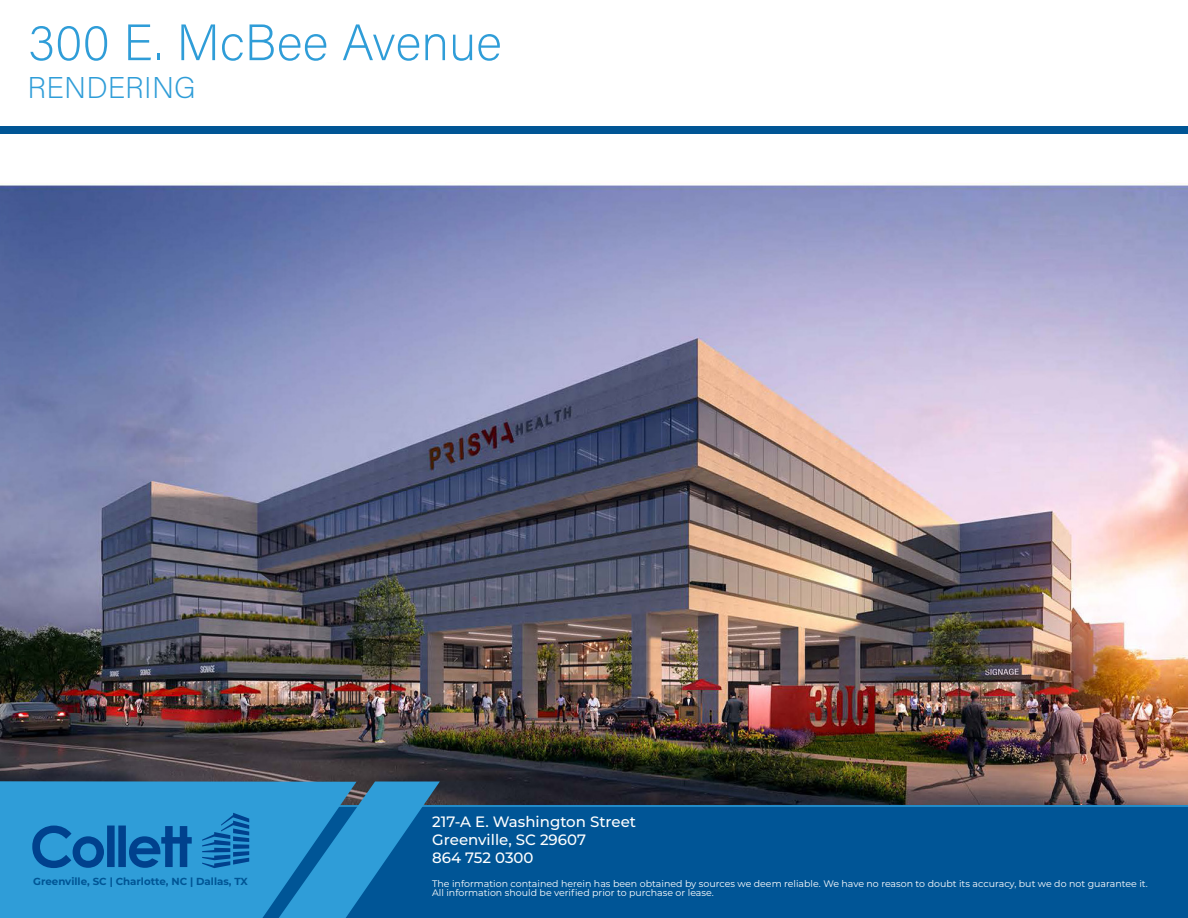
<style>
.page{position:relative;width:1188px;height:918px;background:#fff}
.page>*{position:absolute;margin:0;border:0;box-sizing:border-box;transform-origin:0 0}
.t1{font:51px "Acumin Variable Concept";color:#2f9dd8}
.t2{font:30px "Acumin Variable Concept";color:#2f9dd8}
.t3{font:500 15px/18px "Montserrat";color:#fff}
.t4{font:700 10.2px "Montserrat";color:#005595}
.t5{font:9.45px "Montserrat";color:#fff}
</style>
<div class="page">
<img style="left:0;top:182px;width:1188px;height:623px">
<div style="left:440px;top:805px;width:748px;height:113px;background:#005596"></div>
<svg style="left:0;top:781px;width:356px;height:137px;background:#2991ce"></svg>
<svg style="left:279px;top:782px;width:161px;height:136px;background:#1e80bb"></svg>
<div style="left:0;top:126px;width:1188px;height:7px;background:#005595"></div>
<p class="t1" style="left:28px;top:7px;width:476px">300 E. McBee Avenue</p>
<p class="t2" style="left:28px;top:67px;width:169px">RENDERING</p>
<p class="t4" style="left:33px;top:874px;width:216px">Greenville, SC | Charlotte, NC | Dallas, TX</p>
<p class="t3" style="left:432px;top:812px;width:205px">217-A E. Washington Street<br>Greenville, SC 29607</p>
<p class="t3" style="left:432px;top:848px;width:103px">864 752 0300</p>
<p class="t5" style="left:432px;top:877px;width:717px">The information contained herein has been obtained by sources we deem reliable. We have no reason to doubt its accuracy, but we do not guarantee it.</p>
<p class="t5" style="left:432px;top:886px;width:283px">All information should be verified prior to purchase or lease.</p>
</div>
